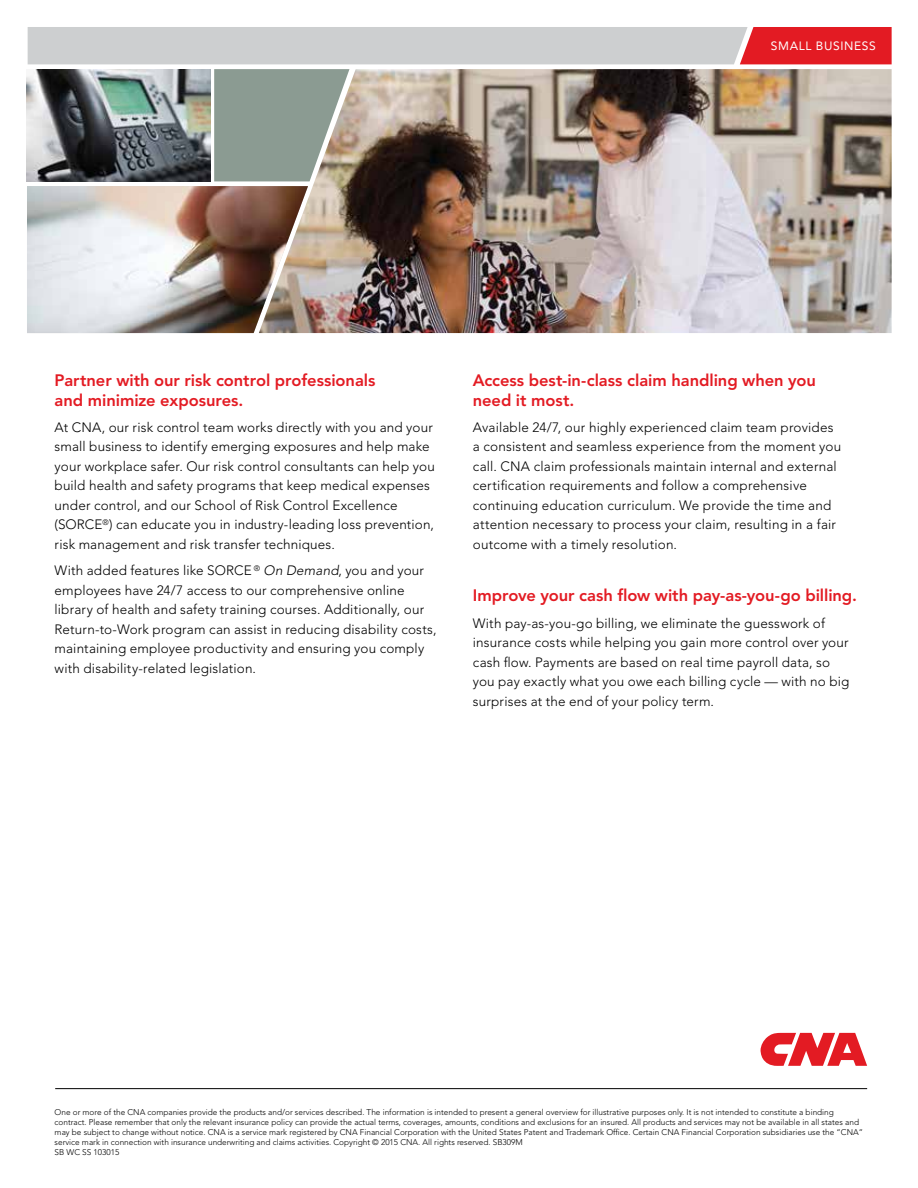
<style>
.page{position:relative;width:918px;height:1188px;background:#fff}
.page>*{position:absolute;margin:0;border:0;box-sizing:border-box;transform-origin:0 0}
.t1{font:800 16.5px/19.5px "Avenir LT Std";letter-spacing:-.005em;color:#e31b23}
.t2{font:300 13.5px/19.5px "Avenir LT Std";letter-spacing:.01em;color:#000}
.t3{font:12px "Avenir LT Std";letter-spacing:.05em;color:#fff}
.t4{font:300 8.25px/9.9px "Avenir LT Std";color:#000}
.s1{font-style:italic}
</style>
<div class="page">
<svg style="left:761px;top:1033px;width:106px;height:33px"></svg>
<hr style="left:55px;top:1088px;width:812px;height:1px;background:#000">
<img style="left:27px;top:27px;width:865px;height:306px">
<img style="left:27px;top:186px;width:281px;height:147px">
<p class="t3" style="left:771px;top:39px;width:106px">SMALL BUSINESS</p>
<p class="t1" style="left:55px;top:371px;width:322px">Partner with our risk control professionals and minimize exposures.</p>
<p class="t2" style="left:55px;top:418px;width:382px">At CNA, our risk control team works directly with you and your small business to identify emerging exposures and help make your workplace safer. Our risk control consultants can help you build health and safety programs that keep medical expenses under control, and our School of Risk Control Excellence (SORCE<sup>®</sup>) can educate you in industry-leading loss prevention, risk management and risk transfer techniques.</p>
<p class="t2" style="left:55px;top:561px;width:384px">With added features like SORCE <sup>®</sup> <span class="s1">On Demand</span>, you and your employees have 24/7 access to our comprehensive online library of health and safety training courses. Additionally, our Return-to-Work program can assist in reducing disability costs, maintaining employee productivity and ensuring you comply with disability-related legislation.</p>
<p class="t1" style="left:473px;top:371px;width:345px">Access best-in-class claim handling when you need it most.</p>
<p class="t2" style="left:473px;top:418px;width:370px">Available 24/7, our highly experienced claim team provides a consistent and seamless experience from the moment you call. CNA claim professionals maintain internal and external certification requirements and follow a comprehensive continuing education curriculum. We provide the time and attention necessary to process your claim, resulting in a fair outcome with a timely resolution.</p>
<p class="t1" style="left:473px;top:586px;width:386px">Improve your cash flow with pay-as-you-go billing.</p>
<p class="t2" style="left:473px;top:613px;width:378px">With pay-as-you-go billing, we eliminate the guesswork of insurance costs while helping you gain more control over your cash flow. Payments are based on real time payroll data, so you pay exactly what you owe each billing cycle — with no big surprises at the end of your policy term.</p>
<p class="t4" style="left:55px;top:1107px;width:810px">One or more of the CNA companies provide the products and/or services described. The information is intended to present a general overview for illustrative purposes only. It is not intended to constitute a binding contract. Please remember that only the relevant insurance policy can provide the actual terms, coverages, amounts, conditions and exclusions for an insured. All products and services may not be available in all states and may be subject to change without notice. CNA is a service mark registered by CNA Financial Corporation with the United States Patent and Trademark Office. Certain CNA Financial Corporation subsidiaries use the “CNA” service mark in connection with insurance underwriting and claims activities. Copyright © 2015 CNA. All rights reserved. SB309M<br>SB WC SS 103015</p>
</div>
